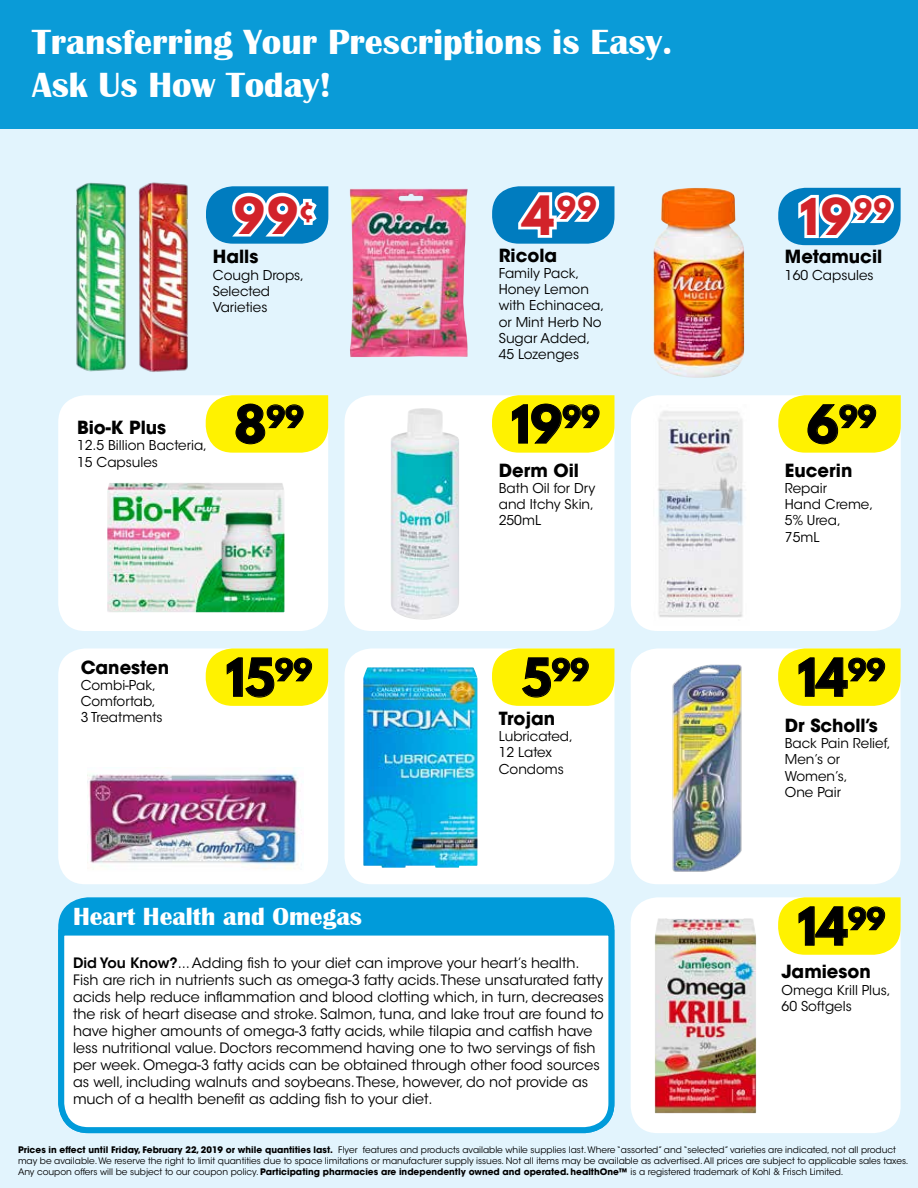
<style>
.page{position:relative;width:918px;height:1188px;background:#e2f4fd}
.page>*{position:absolute;margin:0;border:0;box-sizing:border-box;transform-origin:0 0}
.t1{font:700 46.5px "League Spartan";color:#000}
.t2{font:700 45px "League Spartan";color:#d2232a}
.t3{font:700 36px/43.2px "Britannic";color:#fff}
.t4{font:700 28.05px "League Spartan";color:#d2232a}
.t5{font:700 27.15px "League Spartan";color:#000}
.t6{font:700 25.5px "Britannic";color:#fff}
.t7{font:700 18px "ITC Avant Garde Std";color:#000}
.t8{font:14.25px/17.1px "ITC Avant Garde Std";color:#000}
.t9{font:13.5px/16.2px "ITC Avant Garde Std";color:#000}
.t10{font:9px/10.8px "ITC Avant Garde Std";color:#000}
.s1{font-size:48px}
.s2{font-size:46.5px}
.s3{font-weight:600}
.s4{font-weight:700}
</style>
<div class="page">
<div style="left:0;top:0;width:918px;height:128px;background:#0a9bd7"></div>
<svg style="left:206px;top:186px;width:122px;height:58px;background:#5eacd7"></svg>
<svg style="left:492px;top:186px;width:122px;height:58px;background:#58a9d5"></svg>
<svg style="left:778px;top:188px;width:123px;height:57px;background:#69b2d9"></svg>
<div style="left:61px;top:900px;width:550px;height:230px;background:#009bda;border-radius:27px"></div>
<div style="left:58px;top:897px;width:556px;height:236px;border:6px solid #009bda;border-radius:27px"></div>
<svg style="left:58px;top:927px;width:557px;height:207px;background:#e7f5fb"></svg>
<div style="left:58px;top:395px;width:270px;height:236px;background:#fff;border-radius:27px"></div>
<svg style="left:206px;top:395px;width:122px;height:58px;background:#f1e611"></svg>
<div style="left:345px;top:395px;width:269px;height:236px;background:#fff;border-radius:27px"></div>
<svg style="left:492px;top:395px;width:122px;height:58px;background:#eee312"></svg>
<div style="left:631px;top:395px;width:270px;height:236px;background:#fff;border-radius:27px"></div>
<svg style="left:778px;top:395px;width:123px;height:58px;background:#f2e613"></svg>
<div style="left:58px;top:648px;width:270px;height:236px;background:#fff;border-radius:27px"></div>
<svg style="left:206px;top:648px;width:122px;height:58px;background:#ede211"></svg>
<div style="left:345px;top:648px;width:269px;height:236px;background:#fff;border-radius:27px"></div>
<svg style="left:492px;top:648px;width:122px;height:58px;background:#f1e612"></svg>
<div style="left:631px;top:648px;width:270px;height:236px;background:#fff;border-radius:27px"></div>
<svg style="left:778px;top:648px;width:123px;height:58px;background:#eee313"></svg>
<div style="left:631px;top:897px;width:270px;height:236px;background:#fff;border-radius:27px"></div>
<svg style="left:778px;top:897px;width:123px;height:58px;background:#eee313"></svg>
<img style="left:658px;top:411px;width:86px;height:207px">
<img style="left:391px;top:408px;width:68px;height:212px">
<img style="left:88px;top:773px;width:214px;height:97px">
<img style="left:363px;top:667px;width:114px;height:201px">
<img style="left:672px;top:664px;width:70px;height:208px">
<img style="left:350px;top:189px;width:118px;height:168px">
<img style="left:654px;top:188px;width:90px;height:190px">
<img style="left:655px;top:918px;width:101px;height:195px">
<img style="left:76px;top:182px;width:50px;height:190px">
<img style="left:138px;top:182px;width:51px;height:190px">
<img style="left:107px;top:483px;width:178px;height:129px">
<h3 class="t3" style="left:32px;top:21px;width:642px">Transferring Your Prescriptions is Easy.<br>Ask Us How Today!</h3>
<h2 class="t2" style="left:234px;top:180px;width:81px">99<sup>¢</sup></h2>
<h3 class="t4" style="left:522px;top:186px;width:76px"><span class="s1">4</span>99</h3>
<h2 class="t2" style="left:800px;top:182px;width:93px">19<sup>99</sup></h2>
<p class="t7" style="left:213px;top:245px;width:47px">Halls</p>
<p class="t9" style="left:213px;top:267px;width:93px">Cough Drops,<br>Selected<br>Varieties</p>
<p class="t7" style="left:499px;top:244px;width:60px">Ricola</p>
<p class="t9" style="left:499px;top:265px;width:107px">Family Pack,<br>Honey Lemon with Echinacea, or Mint Herb No<br>Sugar Added,<br>45 Lozenges</p>
<p class="t7" style="left:785px;top:245px;width:99px">Metamucil</p>
<p class="t9" style="left:785px;top:267px;width:90px">160 Capsules</p>
<p class="t7" style="left:77px;top:416px;width:91px">Bio-K Plus</p>
<p class="t9" style="left:77px;top:438px;width:132px">12.5 Billion Bacteria,<br>15 Capsules</p>
<h3 class="t5" style="left:234px;top:395px;width:71px"><span class="s2">8</span>99</h3>
<h1 class="t1" style="left:511px;top:388px;width:90px">19<sup>99</sup></h1>
<h3 class="t5" style="left:807px;top:395px;width:71px"><span class="s2">6</span>99</h3>
<p class="t7" style="left:499px;top:458px;width:82px">Derm Oil</p>
<p class="t9" style="left:499px;top:480px;width:98px;text-align:justify">Bath Oil for Dry and Itchy Skin, 250mL</p>
<p class="t7" style="left:785px;top:458px;width:69px">Eucerin</p>
<p class="t9" style="left:785px;top:480px;width:90px">Repair<br>Hand Creme,<br>5% Urea,<br>75mL</p>
<p class="t7" style="left:81px;top:656px;width:90px">Canesten</p>
<p class="t9" style="left:81px;top:677px;width:83px">Combi-Pak,<br>Comfortab,<br>3 Treatments</p>
<h1 class="t1" style="left:226px;top:641px;width:88px">15<sup>99</sup></h1>
<h3 class="t5" style="left:522px;top:649px;width:69px"><span class="s2">5</span>99</h3>
<h1 class="t1" style="left:798px;top:641px;width:89px">14<sup>99</sup></h1>
<p class="t7" style="left:499px;top:707px;width:58px">Trojan</p>
<p class="t9" style="left:499px;top:728px;width:76px">Lubricated,<br>12 Latex<br>Condoms</p>
<p class="t7" style="left:785px;top:714px;width:94px">Dr Scholl’s</p>
<p class="t9" style="left:785px;top:735px;width:107px">Back Pain Relief,<br>Men’s or<br>Women’s,<br>One Pair</p>
<h3 class="t6" style="left:73px;top:902px;width:290px">Heart Health and Omegas</h3>
<h1 class="t1" style="left:798px;top:890px;width:89px">14<sup>99</sup></h1>
<p class="t8" style="left:73px;top:954px;width:532px"><span class="s3">Did You Know?</span>... Adding fish to your diet can improve your heart’s health.<br>Fish are rich in nutrients such as omega-3 fatty acids. These unsaturated fatty acids help reduce inflammation and blood clotting which, in turn, decreases the risk of heart disease and stroke. Salmon, tuna, and lake trout are found to have higher amounts of omega-3 fatty acids, while tilapia and catfish have less nutritional value. Doctors recommend having one to two servings of fish per week. Omega-3 fatty acids can be obtained through other food sources as well, including walnuts and soybeans. These, however, do not provide as much of a health benefit as adding fish to your diet.</p>
<p class="t7" style="left:782px;top:960px;width:91px">Jamieson</p>
<p class="t9" style="left:782px;top:982px;width:111px">Omega Krill Plus,<br>60 Softgels</p>
<p class="t10" style="left:18px;top:1144px;width:892px"><span class="s4">Prices in effect until Friday, February 22, 2019 or while quantities last.</span> Flyer features and products available while supplies last. Where “assorted” and “selected” varieties are indicated, not all product may be available. We reserve the right to limit quantities due to space limitations or manufacturer supply issues. Not all items may be available as advertised. All prices are subject to applicable sales taxes.<br>Any coupon offers will be subject to our coupon policy. <span class="s4">Participating pharmacies are independently owned and operated. healthOne™</span> is a registered trademark of Kohl &amp; Frisch Limited.</p>
</div>
